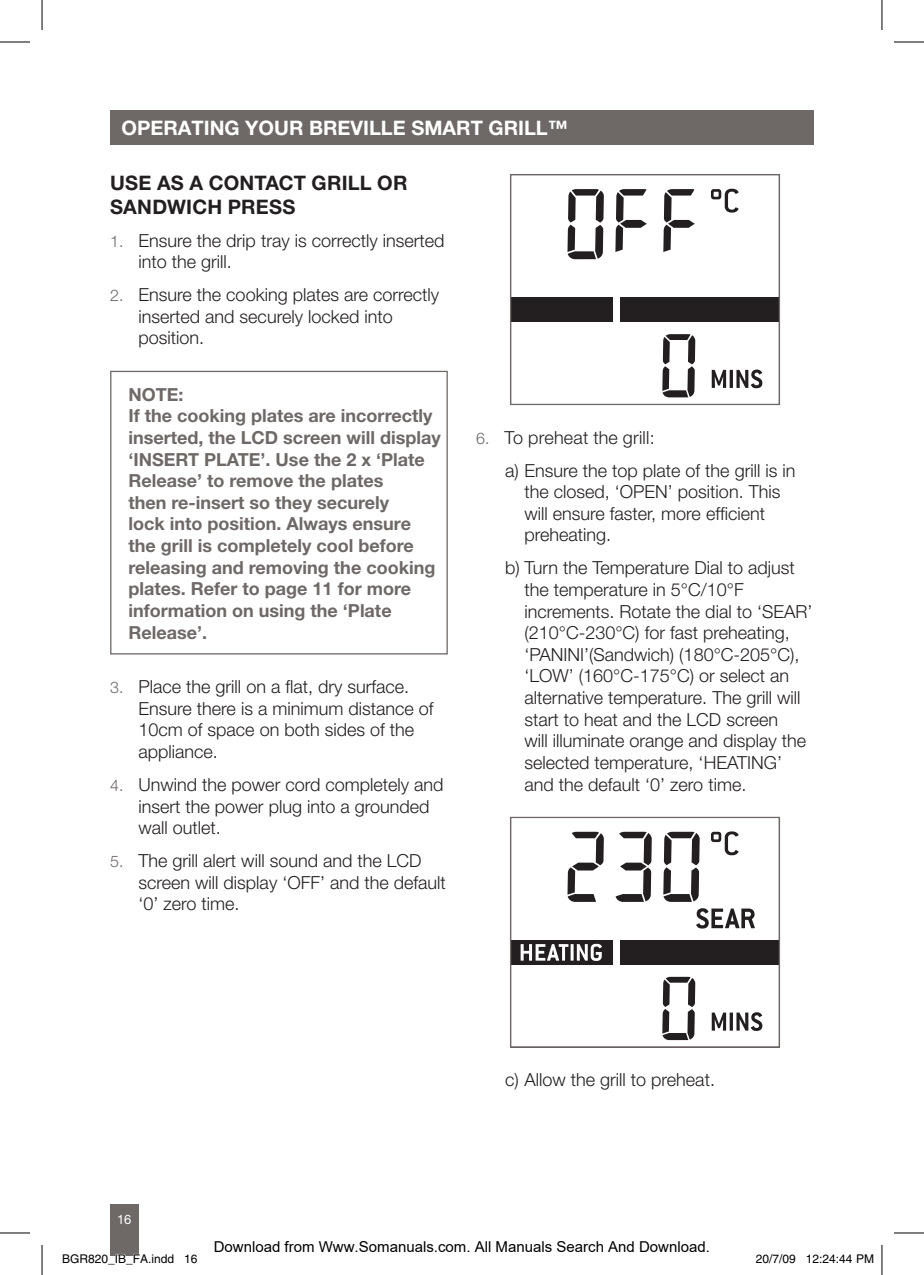
<style>
.page{position:relative;width:924px;height:1275px;background:#fff}
.page>*{position:absolute;margin:0;border:0;box-sizing:border-box;transform-origin:0 0}
.t1{font:700 20px "Helvetica Neue";color:#231f20}
.t2{font:700 20px "Helvetica Neue";color:#fff}
.t3{font:300 18px/21.6px "Helvetica Neue";color:#231f20}
.t4{font:700 18px/21.6px "Helvetica Neue";color:#6e6866}
.t5{font:300 16px "Helvetica Neue";color:#6e6866}
.t6{font:15px "Arial";color:#000}
.t7{font:13px "Helvetica Neue";color:#fff}
.t8{font:12px "Helvetica";color:#000}
</style>
<div class="page">
<div style="left:110px;top:1204px;width:28px;height:51px;background:#6e6866"></div>
<div style="left:110px;top:110px;width:703px;height:34px;background:#6e6866"></div>
<div style="left:110px;top:371px;width:337px;height:283px;border:1px solid #6e6866"></div>
<div style="left:510px;top:297px;width:103px;height:25px;background:#231f20"></div>
<div style="left:620px;top:297px;width:159px;height:25px;background:#231f20"></div>
<svg style="left:711px;top:189px;width:27px;height:23px"></svg>
<svg style="left:663px;top:189px;width:31px;height:63px"></svg>
<svg style="left:615px;top:189px;width:31px;height:63px"></svg>
<svg style="left:662px;top:334px;width:33px;height:63px"></svg>
<svg style="left:567px;top:189px;width:36px;height:70px"></svg>
<svg style="left:711px;top:370px;width:14px;height:18px"></svg>
<hr style="left:729px;top:370px;width:3px;height:18px;background:#231f20">
<svg style="left:736px;top:369px;width:26px;height:19px"></svg>
<div style="left:509px;top:174px;width:270px;height:231px;border:1px solid #6e6866"></div>
<div style="left:510px;top:940px;width:103px;height:24px;background:#231f20"></div>
<div style="left:620px;top:940px;width:159px;height:24px;background:#231f20"></div>
<svg style="left:711px;top:831px;width:27px;height:24px"></svg>
<svg style="left:663px;top:831px;width:36px;height:71px"></svg>
<svg style="left:615px;top:831px;width:36px;height:71px"></svg>
<svg style="left:662px;top:976px;width:33px;height:64px"></svg>
<svg style="left:567px;top:831px;width:36px;height:71px"></svg>
<svg style="left:696px;top:908px;width:58px;height:20px"></svg>
<svg style="left:711px;top:1012px;width:14px;height:18px"></svg>
<hr style="left:729px;top:1012px;width:3px;height:18px;background:#231f20">
<svg style="left:736px;top:1012px;width:26px;height:19px"></svg>
<svg style="left:520px;top:944px;width:48px;height:16px"></svg>
<hr style="left:570px;top:944px;width:3px;height:16px;background:#fff">
<svg style="left:576px;top:944px;width:25px;height:17px"></svg>
<div style="left:509px;top:817px;width:270px;height:230px;border:1px solid #6e6866"></div>
<hr style="left:0;top:42px;width:30px;height:1px;background:#000">
<hr style="left:893px;top:42px;width:30px;height:1px;background:#000">
<hr style="left:0;top:1232px;width:30px;height:1px;background:#000">
<hr style="left:893px;top:1232px;width:30px;height:1px;background:#000">
<hr style="left:42px;top:0;width:1px;height:30px;background:#000">
<hr style="left:42px;top:1245px;width:1px;height:30px;background:#000">
<hr style="left:881px;top:0;width:1px;height:30px;background:#000">
<hr style="left:881px;top:1245px;width:1px;height:30px;background:#000">
<svg style="left:110px;top:1250px;width:29px;height:6px"></svg>
<p class="t2" style="left:121px;top:115px;width:30px">Operating</p>
<p class="t2" style="left:245px;top:115px;width:29px">your</p>
<p class="t2" style="left:309px;top:115px;width:13px">breville</p>
<p class="t2" style="left:411px;top:115px;width:16px">smart</p>
<p class="t2" style="left:488px;top:115px;width:27px">Grill</p>
<p class="t2" style="left:547px;top:115px;width:21px">™</p>
<p class="t1" style="left:110px;top:170px;width:114px">Use as acontact</p>
<p class="t1" style="left:311px;top:170px;width:13px">grill</p>
<p class="t1" style="left:377px;top:170px;width:16px">or</p>
<p class="t1" style="left:110px;top:194px;width:15px">sand</p>
<p class="t1" style="left:167px;top:194px;width:32px">wich</p>
<p class="t1" style="left:228px;top:194px;width:15px">press</p>
<p class="t3" style="left:138px;top:229px;width:307px">Ensure the drip tray is correctly inserted into the grill.</p>
<p class="t3" style="left:138px;top:284px;width:302px">Ensure the cooking plates are correctly inserted and securely locked into position.</p>
<p class="t4" style="left:128px;top:383px;width:314px">NOTE:<br>If the cooking plates are incorrectly inserted, the LCD screen will display ‘INSERT PLATE’. Use the 2 x ‘Plate<br>Release’ to remove the plates<br>then re-insert so they securely<br>lock into position. Always ensure the grill is completely cool before releasing and removing the cooking plates. Refer to page 11 for more information on using the ‘Plate<br>Release’.</p>
<p class="t5" style="left:110px;top:231px;width:15px">1.</p>
<p class="t5" style="left:110px;top:286px;width:15px">2.</p>
<p class="t5" style="left:110px;top:677px;width:15px">3.</p>
<p class="t5" style="left:110px;top:775px;width:15px">4.</p>
<p class="t5" style="left:110px;top:851px;width:15px">5.</p>
<p class="t3" style="left:138px;top:675px;width:296px">Place the grill on a flat, dry surface.<br>Ensure there is a minimum distance of<br>10cm of space on both sides of the appliance.</p>
<p class="t3" style="left:138px;top:773px;width:306px">Unwind the power cord completely and insert the power plug into a grounded wall outlet.</p>
<p class="t3" style="left:138px;top:849px;width:309px">The grill alert will sound and the LCD screen will display ‘OFF’ and the default ‘0’ zero time.</p>
<p class="t5" style="left:476px;top:428px;width:15px">6.</p>
<p class="t3" style="left:504px;top:420px;width:292px;line-height:33px">To preheat the grill:<br>a) Ensure the top plate of the grill is in</p>
<p class="t3" style="left:524px;top:481px;width:257px">the closed, ‘OPEN’ position. This will ensure faster, more efficient preheating.</p>
<p class="t3" style="left:524px;top:557px;width:289px;text-indent:-19px">b) Turn the Temperature Dial to adjust the temperature in 5°C/10°F increments. Rotate the dial to ‘SEAR’ (210°C-230°C) for fast preheating, ‘Panini</p>
<p class="t3" style="left:524px;top:643px;width:283px;text-indent:60px">’(Sandwich) (180°C-205°C), ‘LOW’ (160°C-175°C) or select an alternative temperature. The grill will start to heat and the LCD screen<br>will illuminate orange and display the selected temperature, ‘HEATING’ and the default ‘0’ zero time.</p>
<p class="t7" style="left:117px;top:1211px;width:15px">16</p>
<p class="t3" style="left:505px;top:1068px;width:211px">c) Allow the grill to preheat.</p>
<p class="t6" style="left:214px;top:1238px;width:497px">Download from Www.Somanuals.com. All Manuals Search And Download.</p>
<p class="t8" style="left:62px;top:1251px;width:137px">BGR820_IB_FA.indd 16</p>
<p class="t8" style="left:755px;top:1251px;width:120px">20/7/09 12:24:44 PM</p>
</div>
